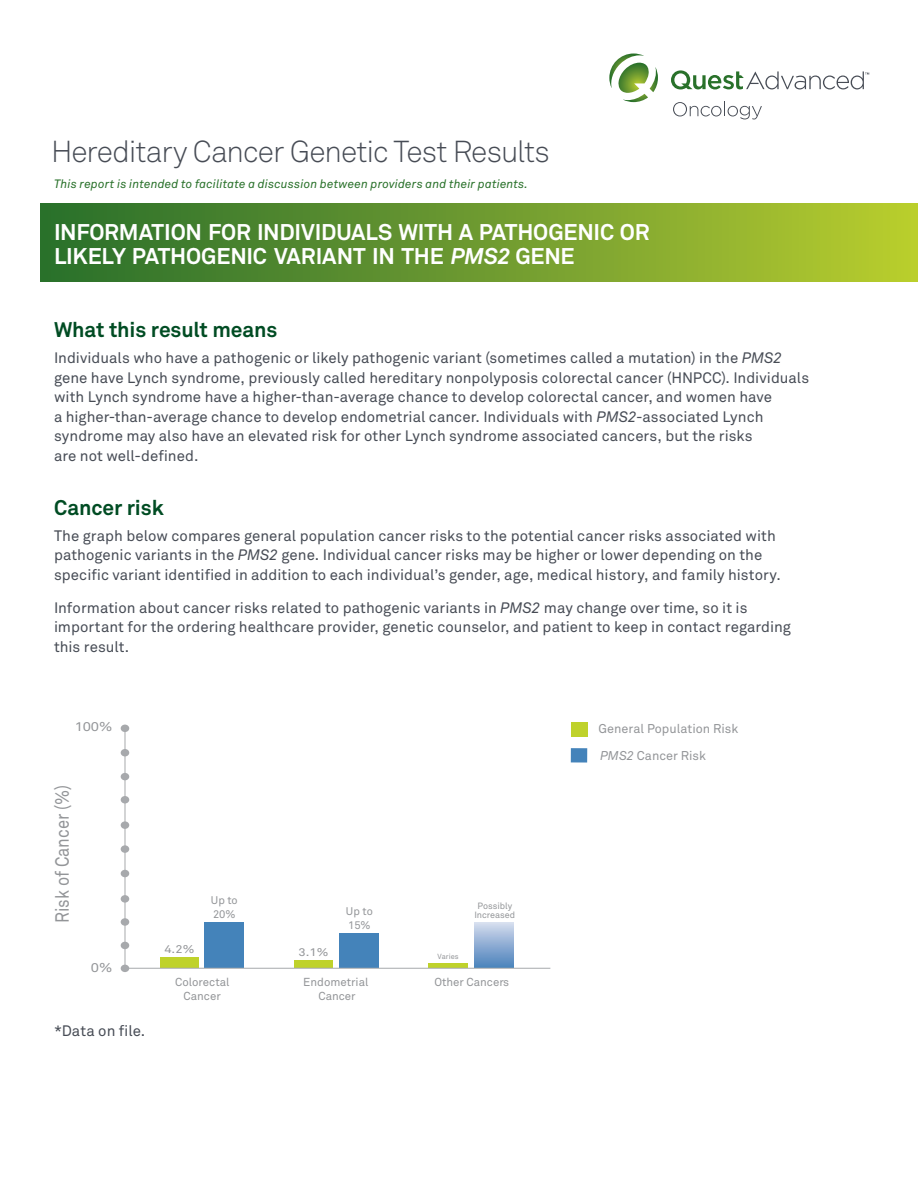
<style>
.page{position:relative;width:918px;height:1188px;background:#fff}
.page>*{position:absolute;margin:0;border:0;box-sizing:border-box;transform-origin:0 0}
.t1{font:300 30px "Akkurat Pro";letter-spacing:-.03em;color:#474c55}
.t2{font:700 22.5px/24px "Akkurat Pro";letter-spacing:-.01em;color:#fff}
.t3{font:700 21px "Akkurat Pro";letter-spacing:-.005em;color:#004c23}
.t4{font:18.9px "Akkurat Pro";color:#939598;scale:.87 1}
.t5{font:15px/19.5px "Akkurat Pro";color:#474c55}
.t6{font:12.6px/26.8px "Akkurat Pro";color:#939598}
.t7{font:12.6px "Akkurat Pro";color:#939598;scale:1.15 1}
.t8{font:italic 12px "Akkurat Pro";letter-spacing:.01em;color:#29712a}
.t9{font:11.4px/13.8px "Akkurat Pro";color:#939598;text-align:center}
.t10{font:11.1px "Akkurat Pro";color:#939598;scale:1.15 1}
.t11{font:10.95px/13.2px "Akkurat Pro";color:#939598}
.t12{font:9px/9px "Akkurat Pro";color:#939598;text-align:center}
.t13{font:7.35px "Akkurat Pro";color:#939598}
.s1{font-style:italic}
</style>
<div class="page">
<div style="left:40px;top:204px;width:878px;height:78px;background:linear-gradient(to right,#276c2d,#b7cb30)"></div>
<svg style="left:609px;top:53px;width:49px;height:49px"></svg>
<svg style="left:671px;top:70px;width:198px;height:19px"></svg>
<svg style="left:673px;top:102px;width:89px;height:17px"></svg>
<svg style="left:124px;top:725px;width:427px;height:244px"></svg>
<div style="left:571px;top:748px;width:16px;height:15px;background:#4483ba"></div>
<div style="left:571px;top:723px;width:16px;height:14px;background:#bfd22b"></div>
<div style="left:121px;top:965px;width:8px;height:7px;background:#a7a9ac;border-radius:50%"></div>
<div style="left:121px;top:918px;width:8px;height:8px;background:#a7a9ac;border-radius:50%"></div>
<div style="left:121px;top:870px;width:8px;height:7px;background:#a7a9ac;border-radius:50%"></div>
<div style="left:121px;top:821px;width:8px;height:8px;background:#a7a9ac;border-radius:50%"></div>
<div style="left:121px;top:773px;width:8px;height:7px;background:#a7a9ac;border-radius:50%"></div>
<div style="left:121px;top:725px;width:8px;height:7px;background:#a7a9ac;border-radius:50%"></div>
<div style="left:121px;top:942px;width:8px;height:7px;background:#a7a9ac;border-radius:50%"></div>
<div style="left:121px;top:895px;width:8px;height:8px;background:#a7a9ac;border-radius:50%"></div>
<div style="left:121px;top:845px;width:8px;height:8px;background:#a7a9ac;border-radius:50%"></div>
<div style="left:121px;top:796px;width:8px;height:7px;background:#a7a9ac;border-radius:50%"></div>
<div style="left:121px;top:749px;width:8px;height:7px;background:#a7a9ac;border-radius:50%"></div>
<h1 class="t1" style="left:51px;top:133px;width:500px">Hereditary Cancer Genetic Test Results</h1>
<p class="t8" style="left:54px;top:176px;width:476px">This report is intended to facilitate a discussion between providers and their patients.</p>
<h2 class="t2" style="left:54px;top:219px;width:597px">INFORMATION FOR INDIVIDUALS WITH A PATHOGENIC OR<br>LIKELY PATHOGENIC VARIANT IN THE <span class="s1">PMS2</span> GENE</h2>
<h3 class="t3" style="left:54px;top:316px;width:225px">What this result means</h3>
<p class="t5" style="left:54px;top:348px;width:757px">Individuals who have a pathogenic or likely pathogenic variant (sometimes called a mutation) in the <span class="s1">PMS2 </span>gene have Lynch syndrome, previously called hereditary nonpolyposis colorectal cancer (HNPCC). Individuals with Lynch syndrome have a higher-than-average chance to develop colorectal cancer, and women have<br>a higher-than-average chance to develop endometrial cancer. Individuals with <span class="s1">PMS2</span>-associated Lynch syndrome may also have an elevated risk for other Lynch syndrome associated cancers, but the risks<br>are not well-defined.</p>
<h3 class="t3" style="left:54px;top:494px;width:111px">Cancer risk</h3>
<p class="t5" style="left:54px;top:526px;width:728px">The graph below compares general population cancer risks to the potential cancer risks associated with pathogenic variants in the <span class="s1">PMS2</span> gene. Individual cancer risks may be higher or lower depending on the specific variant identified in addition to each individual’s gender, age, medical history, and family history.</p>
<p class="t5" style="left:54px;top:598px;width:738px">Information about cancer risks related to pathogenic variants in <span class="s1">PMS2</span> may change over time, so it is important for the ordering healthcare provider, genetic counselor, and patient to keep in contact regarding this result.</p>
<p class="t7" style="left:75px;top:719px;width:34px">100%</p>
<p class="t6" style="left:599px;top:716px;width:141px">General Population Risk<br><span class="s1">PMS2</span> Cancer Risk</p>
<p class="t4" style="left:51px;top:923px;width:160px;rotate:-90deg">Risk of Cancer (%)</p>
<p class="t7" style="left:91px;top:960px;width:20px">0%</p>
<p class="t5" style="left:54px;top:1021px;width:93px">*Data on file.</p>
<p class="t11" style="left:211px;top:894px;width:28px">Up to<br>20%</p>
<p class="t10" style="left:164px;top:943px;width:28px">4.2%</p>
<p class="t10" style="left:298px;top:946px;width:28px">3.1%</p>
<p class="t11" style="left:346px;top:905px;width:28px">Up to<br>15%</p>
<p class="t13" style="left:438px;top:952px;width:23px">Varies</p>
<p class="t12" style="left:474px;top:902px;width:42px">Possibly<br>Increased</p>
<p class="t9" style="left:175px;top:975px;width:56px">Colorectal</p>
<p class="t9" style="left:434px;top:975px;width:76px">Other Cancers</p>
<p class="t9" style="left:184px;top:989px;width:39px">Cancer</p>
<p class="t9" style="left:303px;top:975px;width:67px">Endometrial<br>Cancer</p>
</div>
